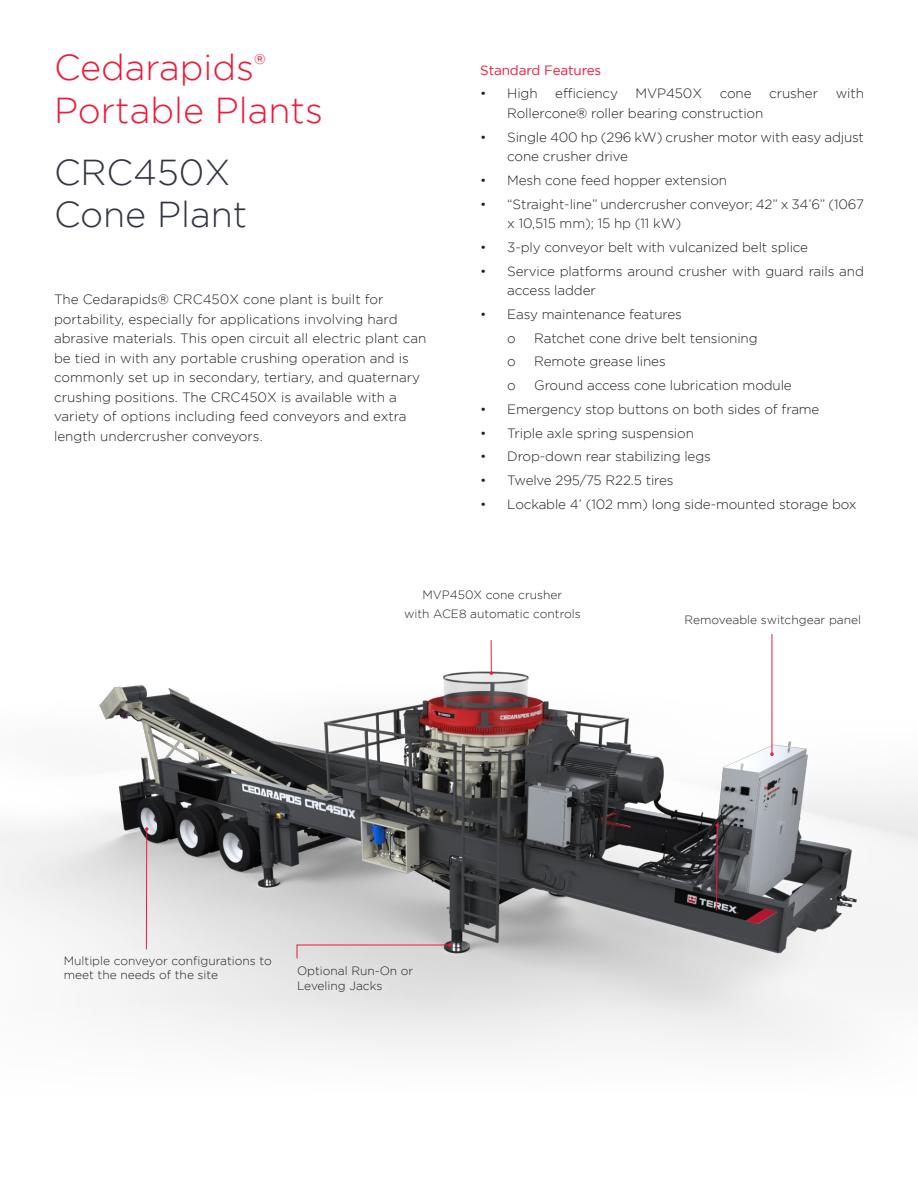
<style>
.page{position:relative;width:918px;height:1188px;background:#fff}
.page>*{position:absolute;margin:0;border:0;box-sizing:border-box;transform-origin:0 0}
.t1{font:300 36px "Gotham";color:#ed1a3a}
.t2{font:300 36px "Gotham";color:#323640}
.t3{font:13.95px "Gotham";color:#ed1a3a}
.t4{font:300 13.5px/19.5px "Gotham";letter-spacing:-.01em;color:#231f20}
.t5{font:13.5px "Gotham";letter-spacing:-.01em;color:#ed1a3a}
.t6{font:300 12px/14.4px "Gotham";color:#231f20}
</style>
<div class="page">
<img style="left:0;top:634px;width:917px;height:360px">
<div style="left:0;top:994px;width:918px;height:104px;background:linear-gradient(to bottom,#ececec,#fff)"></div>
<hr style="left:772px;top:634px;width:1px;height:120px;background:#ed1a3a">
<svg style="left:770px;top:752px;width:4px;height:4px"></svg>
<svg style="left:715px;top:824px;width:4px;height:87px"></svg>
<hr style="left:146px;top:829px;width:1px;height:120px;background:#ed1a3a">
<svg style="left:145px;top:827px;width:4px;height:4px"></svg>
<hr style="left:491px;top:640px;width:1px;height:33px;background:#ed1a3a">
<svg style="left:296px;top:943px;width:156px;height:16px;background:#d8c9cb"></svg>
<p class="t1" style="left:54px;top:48px;width:202px">Cedarapids</p>
<p class="t3" style="left:254px;top:51px;width:13px">®</p>
<p class="t1" style="left:54px;top:91px;width:270px">Portable Plants</p>
<p class="t2" style="left:54px;top:153px;width:178px">CRC450X</p>
<p class="t2" style="left:54px;top:195px;width:195px">Cone Plant</p>
<p class="t4" style="left:54px;top:290px;width:374px">The Cedarapids® CRC450X cone plant is built for portability, especially for applications involving hard abrasive materials. This open circuit all electric plant can be tied in with any portable crushing operation and is commonly set up in secondary, tertiary, and quaternary crushing positions. The CRC450X is available with a variety of options including feed conveyors and extra length undercrusher conveyors.</p>
<p class="t5" style="left:480px;top:62px;width:123px">Standard Features</p>
<p class="t4" style="left:480px;top:84px;width:59px">• High</p>
<p class="t4" style="left:555px;top:84px;width:64px">efficiency</p>
<p class="t4" style="left:636px;top:84px;width:68px">MVP450X</p>
<p class="t4" style="left:720px;top:84px;width:33px">cone</p>
<p class="t4" style="left:769px;top:84px;width:50px">crusher</p>
<p class="t4" style="left:836px;top:84px;width:30px">with</p>
<p class="t4" style="left:507px;top:103px;width:258px">Rollercone® roller bearing construction</p>
<p class="t4" style="left:507px;top:127px;width:358px;text-indent:-27px">• Single 400 hp (296 kW) crusher motor with easy adjust cone crusher drive</p>
<p class="t4" style="left:480px;top:170px;width:249px">• Mesh cone feed hopper extension</p>
<p class="t4" style="left:507px;top:194px;width:358px;text-indent:-27px">• “Straight-line” undercrusher conveyor; 42” x 34’6” (1067 x 10,515 mm); 15 hp (11 kW)</p>
<p class="t4" style="left:480px;top:237px;width:329px">• 3-ply conveyor belt with vulcanized belt splice</p>
<p class="t4" style="left:507px;top:261px;width:358px;text-indent:-27px">• Service platforms around crusher with guard rails and access ladder</p>
<p class="t4" style="left:480px;top:304px;width:203px">• Easy maintenance features</p>
<p class="t4" style="left:480px;top:328px;width:37px">• o</p>
<p class="t4" style="left:534px;top:328px;width:225px">Ratchet cone drive belt tensioning</p>
<p class="t4" style="left:480px;top:352px;width:37px">• o</p>
<p class="t4" style="left:534px;top:352px;width:133px">Remote grease lines</p>
<p class="t4" style="left:480px;top:375px;width:37px">• o</p>
<p class="t4" style="left:534px;top:375px;width:259px">Ground access cone lubrication module</p>
<p class="t4" style="left:480px;top:399px;width:341px">• Emergency stop buttons on both sides of frame</p>
<p class="t4" style="left:480px;top:423px;width:215px">• Triple axle spring suspension</p>
<p class="t4" style="left:480px;top:447px;width:232px">• Drop-down rear stabilizing legs</p>
<p class="t4" style="left:480px;top:470px;width:195px">• Twelve 295/75 R22.5 tires</p>
<p class="t4" style="left:480px;top:494px;width:378px">• Lockable 4’ (102 mm) long side-mounted storage box</p>
<p class="t6" style="left:422px;top:587px;width:141px">MVP450X cone crusher</p>
<p class="t6" style="left:404px;top:606px;width:178px">with ACE8 automatic controls</p>
<p class="t6" style="left:685px;top:612px;width:178px">Removeable switchgear panel</p>
<p class="t6" style="left:64px;top:953px;width:209px">Multiple conveyor configurations to meet the needs of the site</p>
<p class="t6" style="left:297px;top:964px;width:118px">Optional Run-On or<br>Leveling Jacks</p>
</div>
